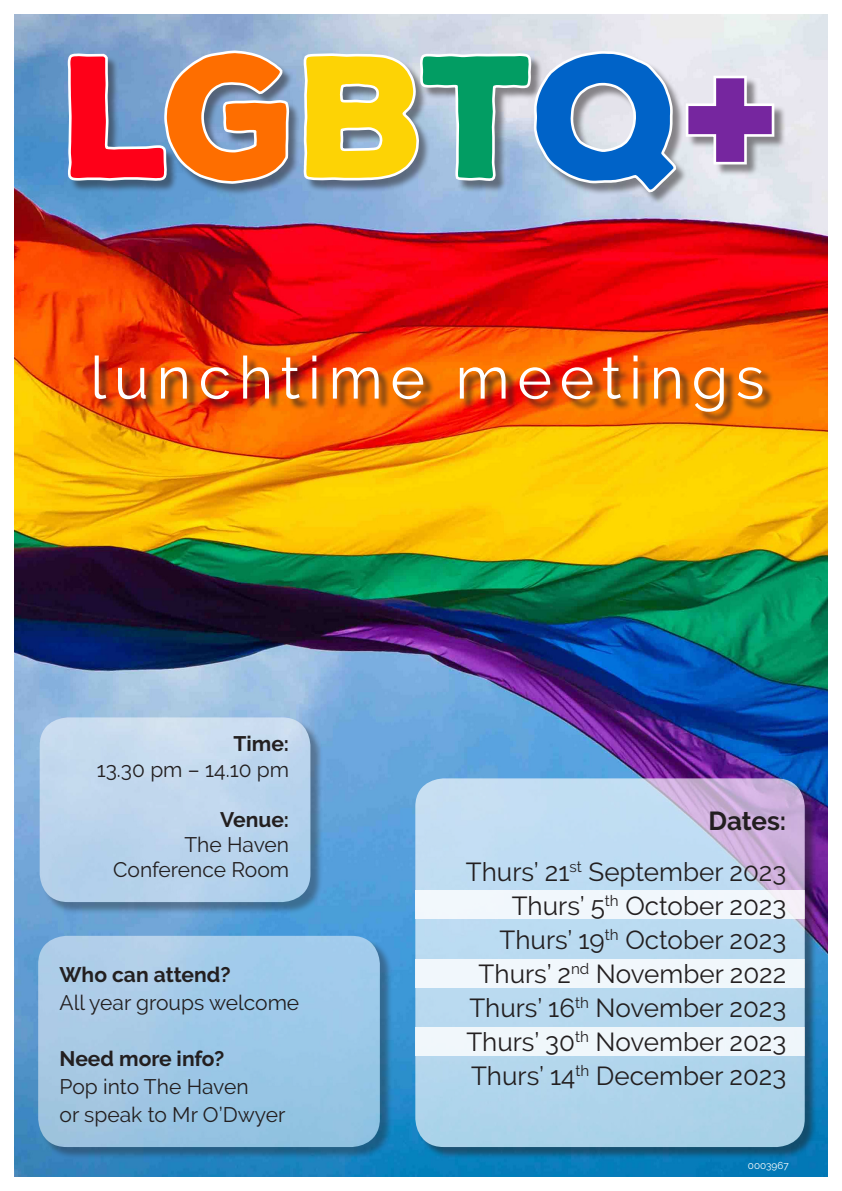
<style>
.page{position:relative;width:842px;height:1191px;background:#fff}
.page>*{position:absolute;margin:0;border:0;box-sizing:border-box;transform-origin:0 0}
.t1{font:900 168px "Nexa Rust Sans";letter-spacing:-.025em;color:#fe0018}
.t2{font:59px "Raleway";letter-spacing:.13em;color:#fff}
.t3{font:26px/34px "Raleway";color:#231f20;text-align:right}
.t4{font:21px/28px "Raleway";color:#231f20}
.t5{font:700 21px "Raleway";color:#231f20}
.t6{font:10px "Raleway";color:#fff}
.s1{color:#fe6e00}
.s2{color:#fdd305}
.s3{color:#029d63}
.s4{color:#0063c8}
.s5{font-family:"Alfa Slab One";font-weight:400;color:#76269f}
.s6{font-weight:700}
</style>
<div class="page">
<img style="left:14px;top:14px;width:814px;height:1162px">
<div style="left:69px;top:52px;width:718px;height:152px;background:#231f20;opacity:.5"></div>
<svg style="left:65px;top:47px;width:227px;height:140px"></svg>
<svg style="left:301px;top:48px;width:476px;height:147px;background:#a8b0bd"></svg>
<div style="left:40px;top:937px;width:352px;height:222px;background:#231f20;opacity:.75"></div>
<div style="left:38px;top:935px;width:342px;height:212px;background:linear-gradient(to bottom,#abceec,#95c2e0);border-radius:28px"></div>
<div style="left:96px;top:357px;width:679px;height:67px;background:#231f20;opacity:.75"></div>
<div style="left:417px;top:780px;width:400px;height:379px;background:#231f20;opacity:.75"></div>
<svg style="left:415px;top:778px;width:390px;height:369px"></svg>
<div style="left:41px;top:719px;width:282px;height:195px;background:#231f20;opacity:.75"></div>
<div style="left:40px;top:717px;width:270px;height:185px;background:linear-gradient(to bottom,#ccddf0,#afceeb);border-radius:28px"></div>
<h1 class="t1" style="left:64px;top:3px;width:716px">L<span class="s1">G</span><span class="s2">B</span><span class="s3">T</span><span class="s4">Q</span><span class="s5">+</span></h1>
<h2 class="t2" style="left:90px;top:343px;width:676px">lunchtime meetings</h2>
<p class="t5" style="left:233px;top:732px;width:57px">Time:</p>
<p class="t4" style="left:97px;top:755px;width:194px">13.30 pm – 14.10 pm</p>
<p class="t5" style="left:220px;top:807px;width:70px">Venue:</p>
<p class="t4" style="left:113px;top:832px;width:177px;line-height:25.2px;text-align:right">The Haven<br>Conference Room</p>
<p class="t5" style="left:60px;top:962px;width:173px">Who can attend?</p>
<p class="t4" style="left:60px;top:988px;width:241px">All year groups welcome</p>
<p class="t5" style="left:60px;top:1046px;width:166px">Need more info?</p>
<p class="t4" style="left:60px;top:1072px;width:227px">Pop into The Haven<br>or speak to Mr O’Dwyer</p>
<p class="t3" style="left:466px;top:795px;width:322px;line-height:50.8px"><span class="s6">Dates:<br></span>Thurs’ 21<sup>st</sup> September 2023</p>
<p class="t3" style="left:466px;top:888px;width:321px">Thurs’ 5<sup>th</sup> October 2023<br>Thurs’ 19<sup>th</sup> October 2023<br>Thurs’ 2<sup>nd</sup> November 2022<br>Thurs’ 16<sup>th</sup> November 2023<br>Thurs’ 30<sup>th</sup> November 2023<br>Thurs’ 14<sup>th</sup> December 2023</p>
<p class="t6" style="left:748px;top:1159px;width:42px">0003967</p>
</div>
